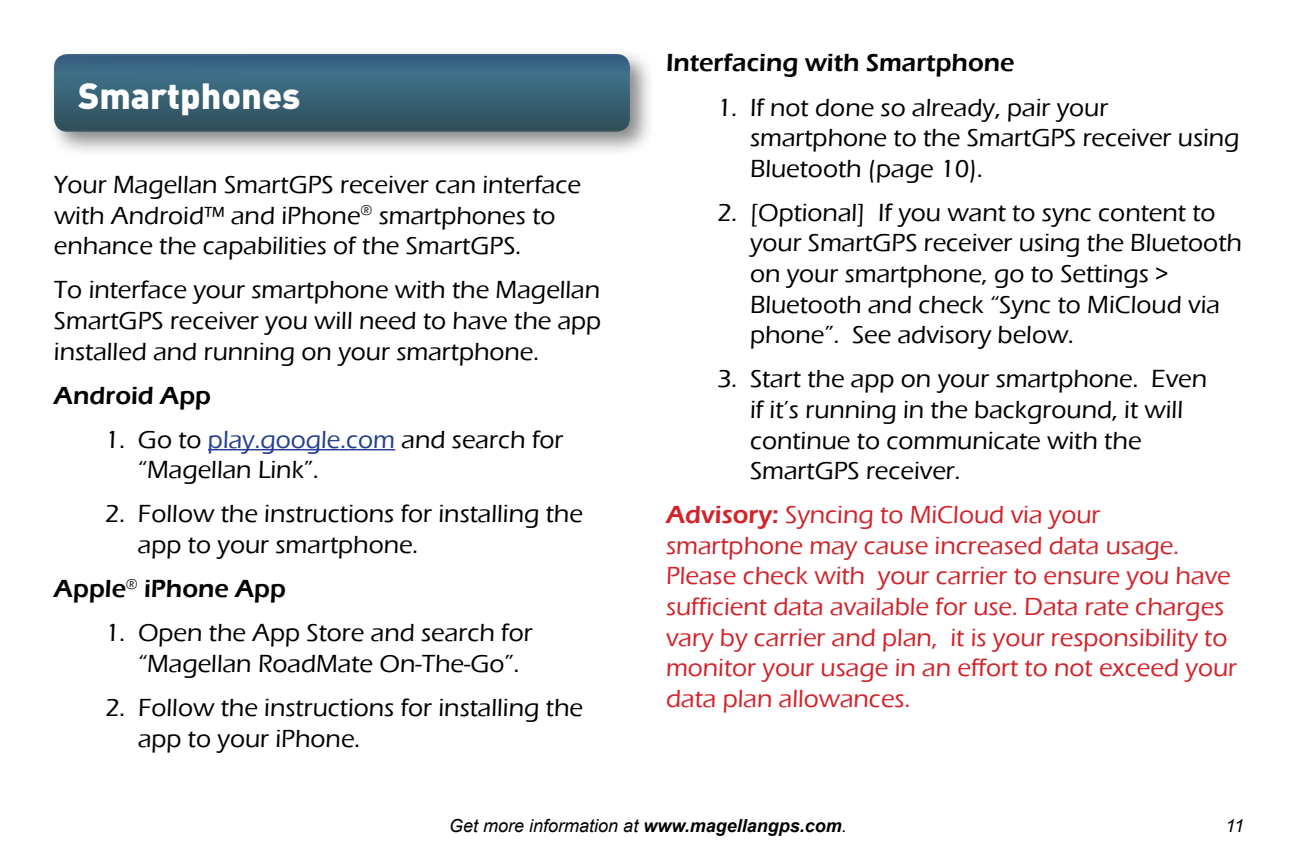
<style>
.page{position:relative;width:1296px;height:864px;background:#fff}
.page>*{position:absolute;margin:0;border:0;box-sizing:border-box;transform-origin:0 0}
.t1{font:900 36px "DINOT";color:#fff}
.t2{font:500 25.5px/30.6px "Eras ITC";color:#000}
.t3{font:500 25.5px/30.6px "Eras ITC";color:#d2232a}
.t4{font:600 25.5px "Eras ITC";color:#000}
.t5{font:italic 18px "Arial";color:#000}
.s1{color:#25408f}
.s2{font-weight:600}
.s3{font-weight:700}
</style>
<div class="page">
<div style="left:47px;top:47px;width:609px;height:110px;background:#000;opacity:.47"></div>
<img style="left:54px;top:54px;width:576px;height:78px">
<hr style="left:208px;top:449px;width:187px;height:1px;background:#25408f">
<h1 class="t1" style="left:78px;top:71px;width:224px">Smartphones</h1>
<p class="t2" style="left:54px;top:170px;width:528px">Your Magellan SmartGPS receiver can interface with Android™ and iPhone<sup>®</sup> smartphones to enhance the capabilities of the SmartGPS.</p>
<p class="t2" style="left:54px;top:275px;width:549px;text-align:justify">To interface your smartphone with the Magellan SmartGPS receiver you will need to have the app installed and running on your smartphone.</p>
<p class="t4" style="left:54px;top:381px;width:159px">Android App</p>
<p class="t2" style="left:138px;top:424px;width:427px;text-indent:-33px">1. Go to <span class="s1">play.google.com</span> and search for “Magellan Link”.</p>
<p class="t2" style="left:138px;top:499px;width:447px;text-indent:-33px">2. Follow the instructions for installing the app to your smartphone.</p>
<p class="t4" style="left:54px;top:574px;width:234px">Apple<sup>®</sup> iPhone App</p>
<p class="t2" style="left:138px;top:618px;width:396px;text-indent:-33px">1. Open the App Store and search for “Magellan RoadMate On-The-Go”.</p>
<p class="t2" style="left:138px;top:693px;width:447px;text-indent:-33px">2. Follow the instructions for installing the app to your iPhone.</p>
<p class="t4" style="left:666px;top:49px;width:350px">Interfacing with Smartphone</p>
<p class="t2" style="left:750px;top:92px;width:491px;text-indent:-33px">1. If not done so already, pair your smartphone to the SmartGPS receiver using<br>Bluetooth (page 10).</p>
<p class="t2" style="left:750px;top:197px;width:494px;text-indent:-33px">2. [Optional] If you want to sync content to your SmartGPS receiver using the Bluetooth on your smartphone, go to Settings &gt; Bluetooth and check “Sync to MiCloud via phone”. See advisory below.</p>
<p class="t2" style="left:750px;top:364px;width:459px;text-indent:-33px">3. Start the app on your smartphone. Even if it’s running in the background, it will continue to communicate with the SmartGPS receiver.</p>
<p class="t3" style="left:666px;top:500px;width:573px"><span class="s2">Advisory:</span> Syncing to MiCloud via your smartphone may cause increased data usage.<br>Please check with your carrier to ensure you have sufficient data available for use. Data rate charges vary by carrier and plan, it is your responsibility to monitor your usage in an effort to not exceed your data plan allowances.</p>
<p class="t5" style="left:449px;top:814px;width:399px">Get more information at <span class="s3">www.magellangps.com</span>.</p>
<p class="t5" style="left:1225px;top:814px;width:20px">11</p>
</div>
